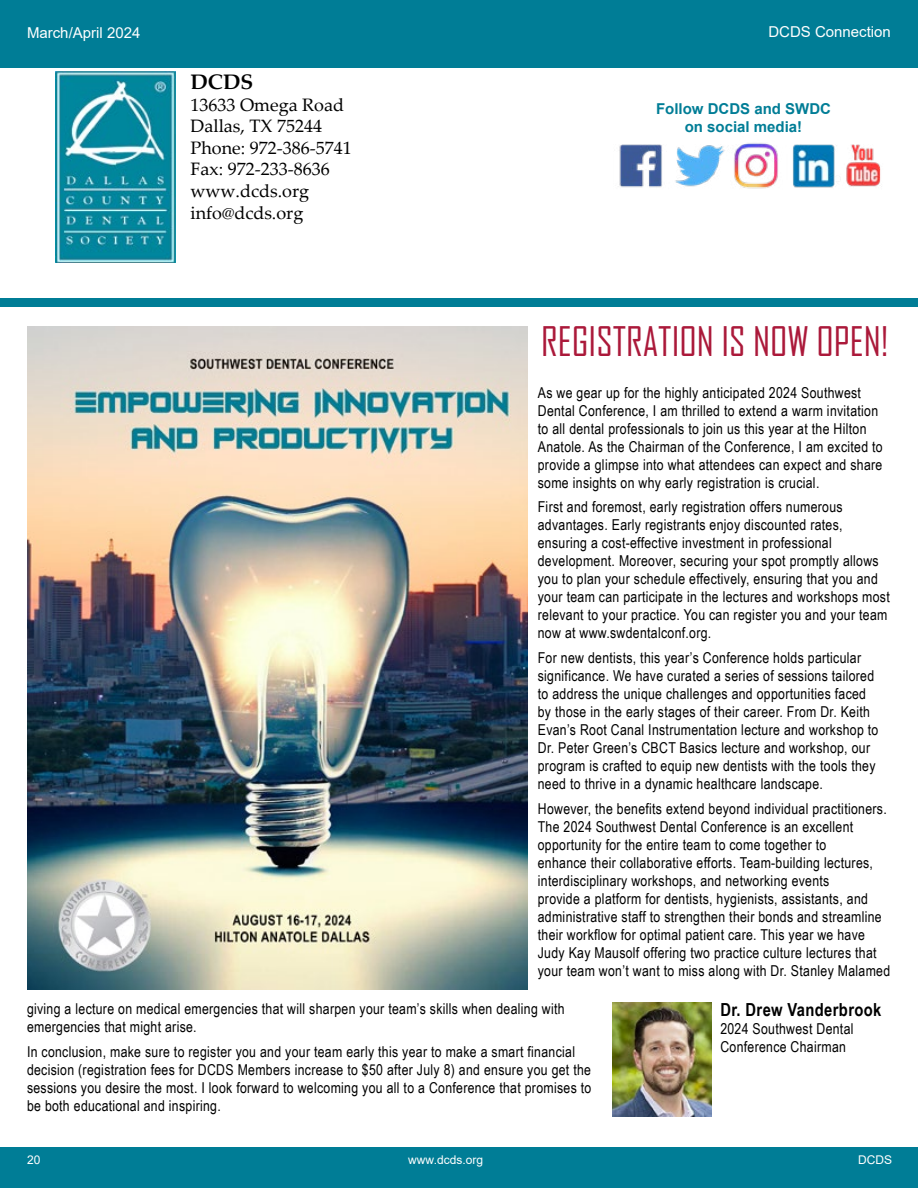
<style>
.page{position:relative;width:918px;height:1188px;background:#fff}
.page>*{position:absolute;margin:0;border:0;box-sizing:border-box;transform-origin:0 0}
.t1{font:39px "Agency FB";color:#ab193a}
.t2{font:700 21px "Palatino Linotype";color:#000}
.t3{font:18px/21.6px "Palatino Linotype";color:#000}
.t4{font:700 18px "Arial Narrow";letter-spacing:.02em;color:#000}
.t5{font:15px/18px "Arial Narrow";letter-spacing:.02em;color:#000}
.t6{font:700 15px/18px "Arial";color:#007d96;text-align:center}
.t7{font:15px "Arial";color:#fff}
.t8{font:12px "Arial";color:#fff}
</style>
<div class="page">
<div style="left:0;top:0;width:918px;height:60px;background:#007d96"></div>
<div style="left:0;top:51px;width:918px;height:17px;background:#007d96"></div>
<div style="left:0;top:1148px;width:918px;height:40px;background:#007d96"></div>
<img style="left:56px;top:72px;width:119px;height:190px">
<div style="left:0;top:298px;width:918px;height:9px;background:#007d96"></div>
<img style="left:619px;top:143px;width:262px;height:46px">
<img style="left:27px;top:326px;width:500px;height:663px">
<img style="left:612px;top:1003px;width:99px;height:114px">
<p class="t7" style="left:27px;top:22px;width:115px">March/April 2024</p>
<p class="t7" style="left:768px;top:22px;width:124px">DCDS Connection</p>
<h2 class="t2" style="left:191px;top:67px;width:64px">DCDS</h2>
<p class="t3" style="left:191px;top:93px;width:163px">13633 Omega Road<br>Dallas, TX 75244<br>Phone: 972-386-5741<br>Fax: 972-233-8636 www.dcds.org info@dcds.org</p>
<p class="t6" style="left:656px;top:99px;width:177px">Follow DCDS and SWDC on social media!</p>
<h1 class="t1" style="left:541px;top:318px;width:349px">REGISTRATION IS NOW OPEN!</h1>
<p class="t5" style="left:538px;top:383px;width:346px">As we gear up for the highly anticipated 2024 Southwest Dental Conference, I am thrilled to extend a warm invitation to all dental professionals to join us this year at the Hilton Anatole. As the Chairman of the Conference, I am excited to provide a glimpse into what attendees can expect and share some insights on why early registration is crucial.</p>
<p class="t5" style="left:538px;top:497px;width:354px">First and foremost, early registration offers numerous advantages. Early registrants enjoy discounted rates, ensuring a cost-effective investment in professional development. Moreover, securing your spot promptly allows you to plan your schedule effectively, ensuring that you and your team can participate in the lectures and workshops most relevant to your practice. You can register you and your team now at www.swdentalconf.org.</p>
<p class="t5" style="left:538px;top:648px;width:342px">For new dentists, this year’s Conference holds particular significance. We have curated a series of sessions tailored to address the unique challenges and opportunities faced by those in the early stages of their career. From Dr. Keith Evan’s Root Canal Instrumentation lecture and workshop to Dr. Peter Green’s CBCT Basics lecture and workshop, our program is crafted to equip new dentists with the tools they need to thrive in a dynamic healthcare landscape.</p>
<p class="t5" style="left:538px;top:799px;width:354px">However, the benefits extend beyond individual practitioners.<br>The 2024 Southwest Dental Conference is an excellent opportunity for the entire team to come together to<br>enhance their collaborative efforts. Team-building lectures, interdisciplinary workshops, and networking events<br>provide a platform for dentists, hygienists, assistants, and administrative staff to strengthen their bonds and streamline their workflow for optimal patient care. This year we have Judy Kay Mausolf offering two practice culture lectures that your team won’t want to miss along with Dr. Stanley Malamed</p>
<p class="t5" style="left:27px;top:999px;width:539px">giving a lecture on medical emergencies that will sharpen your team’s skills when dealing with emergencies that might arise.</p>
<p class="t5" style="left:27px;top:1042px;width:566px">In conclusion, make sure to register you and your team early this year to make a smart financial decision (registration fees for DCDS Members increase to $50 after July 8) and ensure you get the sessions you desire the most. I look forward to welcoming you all to a Conference that promises to be both educational and inspiring.</p>
<p class="t4" style="left:720px;top:996px;width:163px">Dr. Drew Vanderbrook</p>
<p class="t5" style="left:720px;top:1019px;width:135px">2024 Southwest Dental<br>Conference Chairman</p>
<p class="t8" style="left:27px;top:1152px;width:15px">20</p>
<p class="t8" style="left:408px;top:1152px;width:76px">www.dcds.org</p>
<p class="t8" style="left:858px;top:1152px;width:35px">DCDS</p>
</div>
